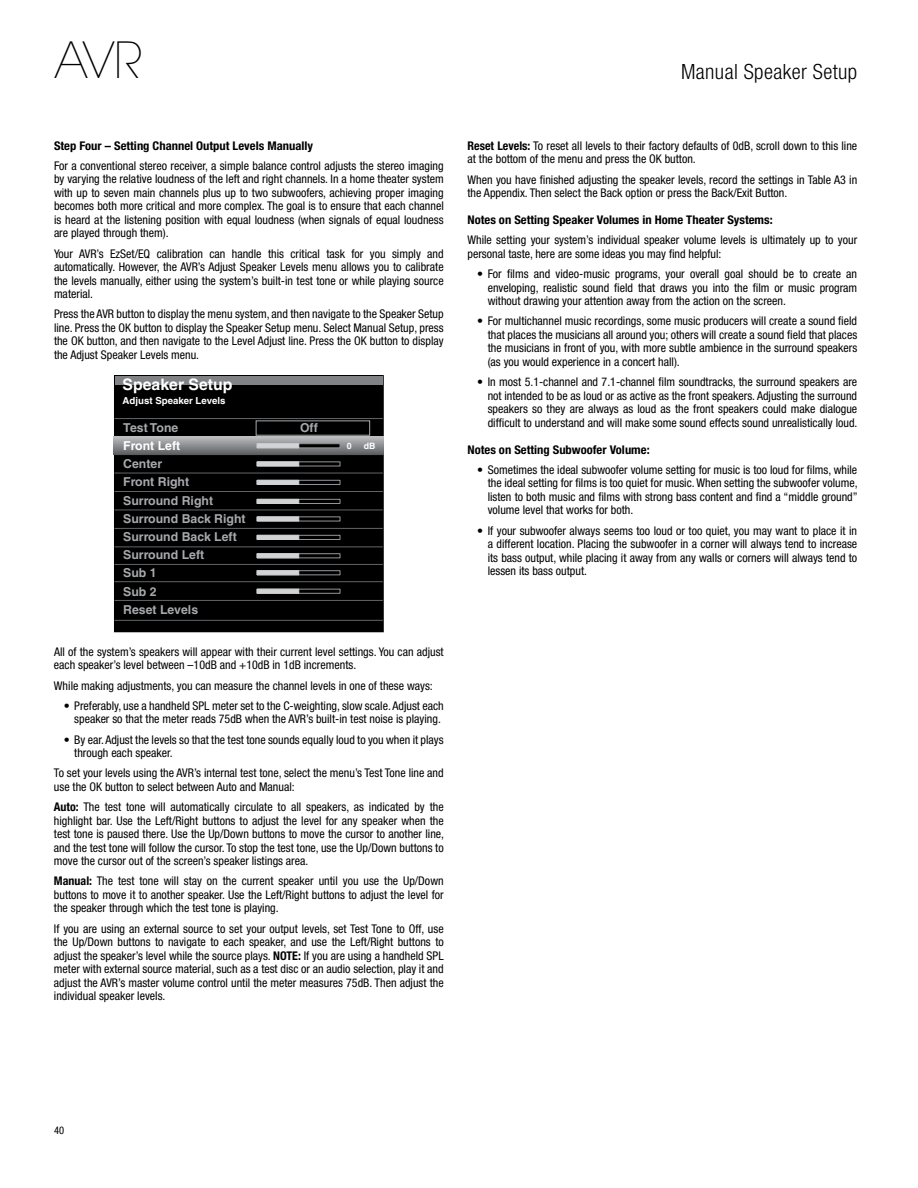
<style>
.page{position:relative;width:918px;height:1188px;background:#fff}
.page>*{position:absolute;margin:0;border:0;box-sizing:border-box;transform-origin:0 0}
.t1{font:200 49.5px "ITC Avant Garde Std";color:#000}
.t2{font:300 condensed 21px "Helvetica Neue LT Com";letter-spacing:.02em;color:#000}
.t3{font:700 15.75px "Helvetica";color:#fff}
.t4{font:700 12.3px/18.1px "Helvetica";color:#a7a9ac}
.t5{font:700 12.3px "Helvetica";color:#fff}
.t6{font:condensed 12px/13.5px "Helvetica Neue";color:#000;text-align:justify}
.t7{font:700 condensed 12px "Helvetica Neue";color:#000;scale:1.05 1}
.t8{font:condensed 10.5px "Helvetica Neue";color:#000}
.t9{font:700 9.6px "Helvetica";color:#fff}
.t10{font:700 8.85px "Helvetica";color:#fff}
.s1{font-weight:700}
</style>
<div class="page">
<div style="left:114px;top:376px;width:269px;height:256px;background:#000"></div>
<div style="left:114px;top:375px;width:270px;height:257px;border:1px solid #000"></div>
<div style="left:115px;top:376px;width:268px;height:9px;background:#808285"></div>
<hr style="left:114px;top:418px;width:269px;height:1px;background:#636466">
<hr style="left:114px;top:473px;width:269px;height:1px;background:#636466">
<hr style="left:114px;top:491px;width:269px;height:1px;background:#636466">
<hr style="left:114px;top:510px;width:269px;height:1px;background:#636466">
<hr style="left:114px;top:528px;width:269px;height:1px;background:#636466">
<hr style="left:114px;top:547px;width:269px;height:1px;background:#636466">
<hr style="left:114px;top:564px;width:269px;height:1px;background:#636466">
<hr style="left:114px;top:581px;width:269px;height:1px;background:#636466">
<hr style="left:114px;top:600px;width:269px;height:1px;background:#636466">
<hr style="left:114px;top:620px;width:269px;height:1px;background:#636466">
<div style="left:256px;top:420px;width:114px;height:16px;border:1px solid #a7a9ac"></div>
<svg style="left:114px;top:437px;width:270px;height:18px;background:#8a8b8e"></svg>
<div style="left:257px;top:516px;width:83px;height:5px;border:1px solid #939598"></div>
<svg style="left:257px;top:516px;width:42px;height:5px"></svg>
<div style="left:257px;top:499px;width:83px;height:5px;border:1px solid #939598"></div>
<div style="left:257px;top:499px;width:42px;height:5px;background:#d1d3d4"></div>
<div style="left:257px;top:480px;width:83px;height:5px;border:1px solid #939598"></div>
<div style="left:257px;top:480px;width:42px;height:5px;background:#d1d3d4"></div>
<div style="left:257px;top:461px;width:83px;height:5px;border:1px solid #939598"></div>
<svg style="left:257px;top:461px;width:42px;height:5px"></svg>
<svg style="left:299px;top:443px;width:41px;height:5px"></svg>
<div style="left:257px;top:443px;width:42px;height:5px;background:#d1d3d4"></div>
<div style="left:257px;top:535px;width:83px;height:5px;border:1px solid #939598"></div>
<div style="left:257px;top:535px;width:42px;height:5px;background:#d1d3d4"></div>
<div style="left:257px;top:553px;width:83px;height:5px;border:1px solid #939598"></div>
<svg style="left:257px;top:553px;width:42px;height:5px"></svg>
<div style="left:257px;top:570px;width:83px;height:5px;border:1px solid #939598"></div>
<div style="left:257px;top:570px;width:42px;height:5px;background:#d1d3d4;border:1px solid #d1d3d4"></div>
<div style="left:257px;top:589px;width:83px;height:5px;border:1px solid #939598"></div>
<svg style="left:257px;top:589px;width:42px;height:5px"></svg>
<h1 class="t1" style="left:54px;top:31px;width:89px">AVR</h1>
<p class="t7" style="left:54px;top:138px;width:248px">Step Four – Setting Channel Output Levels Manually</p>
<p class="t6" style="left:54px;top:159px;width:391px">For a conventional stereo receiver, a simple balance control adjusts the stereo imaging by varying the relative loudness of the left and right channels. In a home theater system with up to seven main channels plus up to two subwoofers, achieving proper imaging becomes both more critical and more complex. The goal is to ensure that each channel is heard at the listening position with equal loudness (when signals of equal loudness are played through them).</p>
<p class="t6" style="left:54px;top:247px;width:391px">Your AVR’s EzSet/EQ calibration can handle this critical task for you simply and automatically. However, the AVR’s Adjust Speaker Levels menu allows you to calibrate the levels manually, either using the system’s built-in test tone or while playing source material.</p>
<p class="t6" style="left:54px;top:307px;width:391px">Press the AVR button to display the menu system, and then navigate to the Speaker Setup line. Press the OK button to display the Speaker Setup menu. Select Manual Setup, press the OK button, and then navigate to the Level Adjust line. Press the OK button to display the Adjust Speaker Levels menu.</p>
<h3 class="t3" style="left:123px;top:375px;width:111px">Speaker Setup</h3>
<p class="t9" style="left:123px;top:394px;width:104px">Adjust Speaker Levels</p>
<p class="t4" style="left:123px;top:419px;width:57px">Test Tone</p>
<p class="t4" style="left:300px;top:419px;width:19px">Off</p>
<p class="t5" style="left:123px;top:438px;width:59px">Front Left</p>
<p class="t4" style="left:123px;top:454px;width:124px">Center<br>Front Right<br>Surround Right<br>Surround Back Right<br>Surround Back Left<br>Surround Left<br>Sub 1<br>Sub 2<br>Reset Levels</p>
<p class="t10" style="left:347px;top:441px;width:6px">0</p>
<p class="t10" style="left:364px;top:441px;width:13px">dB</p>
<p class="t6" style="left:54px;top:645px;width:391px">All of the system’s speakers will appear with their current level settings. You can adjust each speaker’s level between –10dB and +10dB in 1dB increments.</p>
<p class="t6" style="left:54px;top:679px;width:380px">While making adjustments, you can measure the channel levels in one of these ways:</p>
<p class="t6" style="left:64px;top:699px;width:382px;text-align:right">• Preferably, use a handheld SPL meter set to the C-weighting, slow scale. Adjust each speaker so that the meter reads 75dB when the AVR’s built-in test noise is playing.</p>
<p class="t6" style="left:74px;top:733px;width:371px;text-indent:-10px">• By ear. Adjust the levels so that the test tone sounds equally loud to you when it plays through each speaker.</p>
<p class="t6" style="left:54px;top:766px;width:391px">To set your levels using the AVR’s internal test tone, select the menu’s Test Tone line and use the OK button to select between Auto and Manual:</p>
<p class="t6" style="left:54px;top:800px;width:392px"><span class="s1">Auto:</span> The test tone will automatically circulate to all speakers, as indicated by the highlight bar. Use the Left/Right buttons to adjust the level for any speaker when the test tone is paused there. Use the Up/Down buttons to move the cursor to another line, and the test tone will follow the cursor. To stop the test tone, use the Up/Down buttons to move the cursor out of the screen’s speaker listings area.</p>
<p class="t6" style="left:54px;top:874px;width:391px"><span class="s1">Manual:</span> The test tone will stay on the current speaker until you use the Up/Down buttons to move it to another speaker. Use the Left/Right buttons to adjust the level for the speaker through which the test tone is playing.</p>
<p class="t6" style="left:54px;top:922px;width:391px;text-align:left">If you are using an external source to set your output levels, set Test Tone to Off, use the Up/Down buttons to navigate to each speaker, and use the Left/Right buttons to adjust the speaker’s level while the source plays. <span class="s1">NOTE:</span> If you are using a handheld SPL meter with external source material, such as a test disc or an audio selection, play it and adjust the AVR’s master volume control until the meter measures 75dB. Then adjust the individual speaker levels.</p>
<h2 class="t2" style="left:681px;top:59px;width:178px">Manual Speaker Setup</h2>
<p class="t6" style="left:467px;top:139px;width:391px"><span class="s1">Reset Levels:</span> To reset all levels to their factory defaults of 0dB, scroll down to this line at the bottom of the menu and press the OK button.</p>
<p class="t6" style="left:467px;top:172px;width:391px">When you have finished adjusting the speaker levels, record the settings in Table A3 in the Appendix. Then select the Back option or press the Back/Exit Button.</p>
<p class="t7" style="left:468px;top:213px;width:292px">Notes on Setting Speaker Volumes in Home Theater Systems:</p>
<p class="t6" style="left:468px;top:233px;width:391px">While setting your system’s individual speaker volume levels is ultimately up to your personal taste, here are some ideas you may find helpful:</p>
<p class="t6" style="left:488px;top:267px;width:371px;text-indent:-10px">• For films and video-music programs, your overall goal should be to create an enveloping, realistic sound field that draws you into the film or music program without drawing your attention away from the action on the screen.</p>
<p class="t6" style="left:488px;top:314px;width:371px;text-indent:-10px">• For multichannel music recordings, some music producers will create a sound field that places the musicians all around you; others will create a sound field that places the musicians in front of you, with more subtle ambience in the surround speakers (as you would experience in a concert hall).</p>
<p class="t6" style="left:488px;top:375px;width:371px;text-indent:-10px">• In most 5.1-channel and 7.1-channel film soundtracks, the surround speakers are not intended to be as loud or as active as the front speakers. Adjusting the surround speakers so they are always as loud as the front speakers could make dialogue difficult to understand and will make some sound effects sound unrealistically loud.</p>
<p class="t7" style="left:468px;top:442px;width:175px">Notes on Setting Subwoofer Volume:</p>
<p class="t6" style="left:488px;top:463px;width:371px;text-indent:-10px">• Sometimes the ideal subwoofer volume setting for music is too loud for films, while the ideal setting for films is too quiet for music. When setting the subwoofer volume, listen to both music and films with strong bass content and find a “middle ground” volume level that works for both.</p>
<p class="t6" style="left:488px;top:524px;width:371px;text-indent:-10px">• If your subwoofer always seems too loud or too quiet, you may want to place it in a different location. Placing the subwoofer in a corner will always tend to increase its bass output, while placing it away from any walls or corners will always tend to lessen its bass output.</p>
<p class="t8" style="left:54px;top:1124px;width:12px">40</p>
</div>
